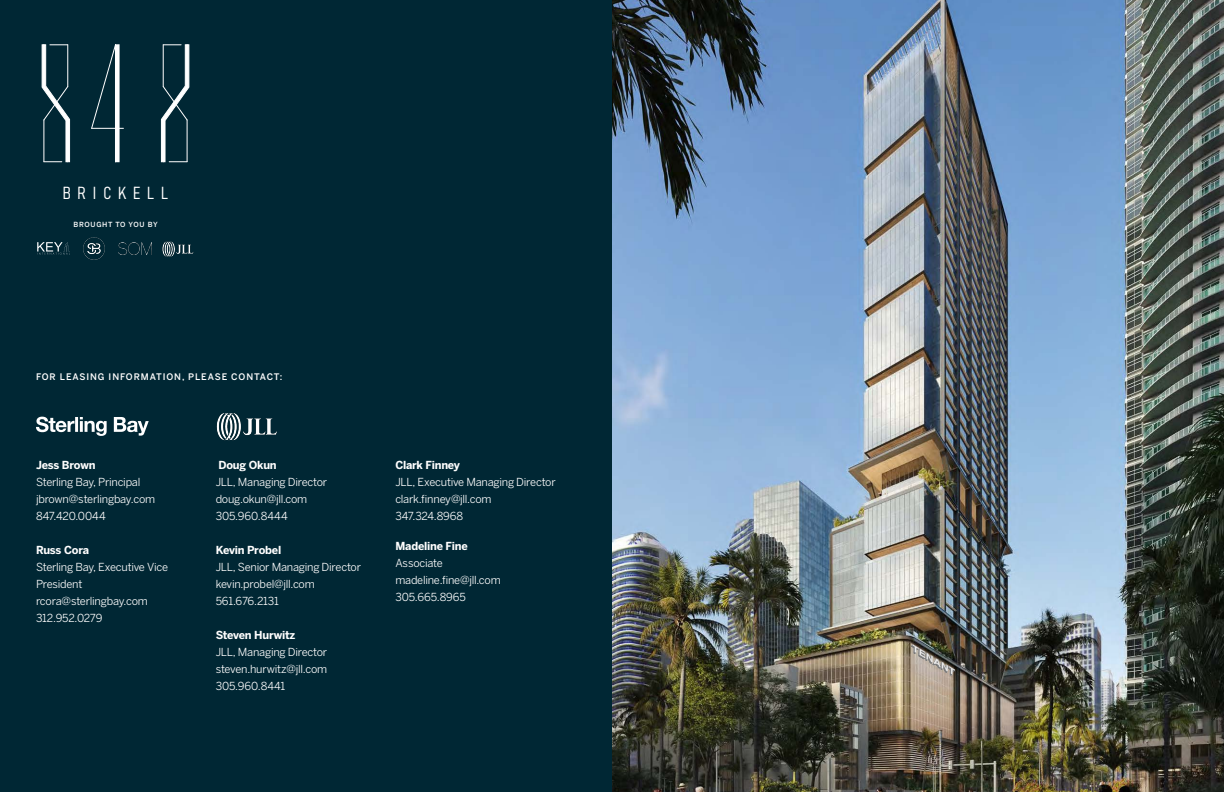
<style>
.page{position:relative;width:1224px;height:792px;background:#fff}
.page>*{position:absolute;margin:0;border:0;box-sizing:border-box;transform-origin:0 0}
.t1{font:17.2px "Bahnschrift";letter-spacing:.4em;color:#fff}
.t2{font:11px/17px "Benton Sans";letter-spacing:-.02em;color:#fff}
.t3{font:700 11px "Benton Sans";letter-spacing:-.02em;color:#fff}
.t4{font:500 9px "Benton Sans";letter-spacing:.1em;color:#fff}
.t5{font:500 7px "Benton Sans";letter-spacing:.095em;color:#fff}
</style>
<div class="page">
<div style="left:0;top:0;width:612px;height:792px;background:#002734"></div>
<div style="left:115px;top:45px;width:4px;height:117px;border:1px solid #fff"></div>
<hr style="left:115px;top:45px;width:1px;height:117px;background:#fff">
<hr style="left:92px;top:128px;width:31px;height:1px;background:#fff">
<svg style="left:91px;top:44px;width:25px;height:85px"></svg>
<svg style="left:42px;top:45px;width:28px;height:118px"></svg>
<svg style="left:161px;top:45px;width:28px;height:118px"></svg>
<img style="left:612px;top:0;width:612px;height:792px">
<img style="left:912px;top:645px;width:43px;height:30px">
<img style="left:217px;top:413px;width:60px;height:27px">
<svg style="left:36px;top:417px;width:113px;height:19px"></svg>
<img style="left:119px;top:243px;width:32px;height:11px">
<svg style="left:37px;top:242px;width:33px;height:13px"></svg>
<img style="left:83px;top:238px;width:22px;height:21px">
<img style="left:163px;top:242px;width:31px;height:14px">
<h1 class="t1" style="left:63px;top:180px;width:107px">BRICKELL</h1>
<p class="t5" style="left:74px;top:220px;width:86px">BROUGHT TO YOU BY</p>
<p class="t4" style="left:36px;top:371px;width:248px">FOR LEASING INFORMATION, PLEASE CONTACT:</p>
<p class="t3" style="left:36px;top:458px;width:61px">Jess Brown</p>
<p class="t2" style="left:36px;top:474px;width:121px">Sterling Bay, Principal jbrown@sterlingbay.com<br>847.420.0044</p>
<p class="t3" style="left:36px;top:543px;width:55px">Russ Cora</p>
<p class="t2" style="left:36px;top:559px;width:134px">Sterling Bay, Executive Vice<br>President rcora@sterlingbay.com<br>312.952.0279</p>
<p class="t3" style="left:218px;top:458px;width:60px">Doug Okun</p>
<p class="t2" style="left:216px;top:474px;width:113px">JLL, Managing Director doug.okun@jll.com<br>305.960.8444</p>
<p class="t3" style="left:216px;top:543px;width:67px">Kevin Probel</p>
<p class="t2" style="left:216px;top:559px;width:147px">JLL, Senior Managing Director kevin.probel@jll.com<br>561.676.2131</p>
<p class="t3" style="left:216px;top:628px;width:81px">Steven Hurwitz</p>
<p class="t2" style="left:216px;top:644px;width:113px;text-align:justify">JLL, Managing Director steven.hurwitz@jll.com 305.960.8441</p>
<p class="t3" style="left:395px;top:458px;width:66px">Clark Finney</p>
<p class="t2" style="left:395px;top:474px;width:162px">JLL, Executive Managing Director clark.finney@jll.com<br>347.324.8968</p>
<p class="t3" style="left:395px;top:539px;width:74px">Madeline Fine</p>
<p class="t2" style="left:395px;top:555px;width:107px">Associate madeline.fine@jll.com<br>305.665.8965</p>
</div>
